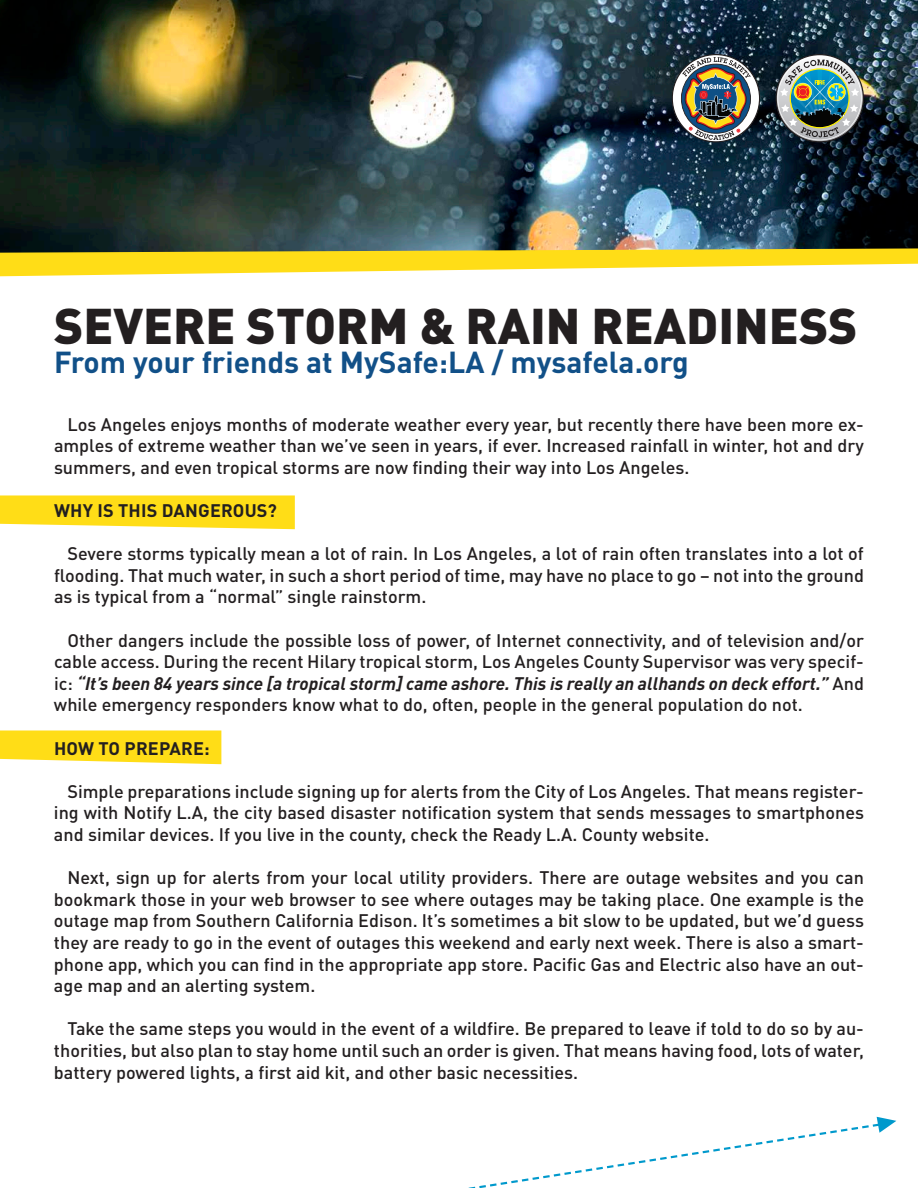
<style>
.page{position:relative;width:918px;height:1188px;background:#fff}
.page>*{position:absolute;margin:0;border:0;box-sizing:border-box;transform-origin:0 0}
.t1{font:900 49.5px "DIN Pro";color:#231f20}
.t2{font:700 30px "DIN Pro";color:#115088}
.t3{font:500 18px/21.6px "DIN Pro";color:#231f20;text-align:justify}
.t4{font:700 18px "DIN Pro";letter-spacing:.01em;color:#231f20}
.s1{font-weight:700;font-style:italic}
</style>
<div class="page">
<svg style="left:0;top:495px;width:295px;height:34px"></svg>
<svg style="left:0;top:730px;width:221px;height:34px"></svg>
<img style="left:0;top:0;width:918px;height:248px">
<svg style="left:0;top:248px;width:918px;height:28px"></svg>
<svg style="left:468px;top:1117px;width:428px;height:71px"></svg>
<img style="left:776px;top:54px;width:88px;height:88px">
<img style="left:672px;top:54px;width:88px;height:88px">
<p class="t1" style="left:54px;top:283px;width:805px">SEVERE STORM &amp; RAIN READINESS</p>
<p class="t2" style="left:54px;top:337px;width:636px">From your friends at MySafe:LA / mysafela.org</p>
<p class="t3" style="left:54px;top:411px;width:811px;text-indent:14px">Los Angeles enjoys months of moderate weather every year, but recently there have been more ex&shy;amples of extreme weather than we’ve seen in years, if ever. Increased rainfall in winter, hot and dry summers, and even tropical storms are now finding their way into Los Angeles.</p>
<p class="t4" style="left:54px;top:495px;width:224px">WHY IS THIS DANGEROUS?</p>
<p class="t3" style="left:54px;top:541px;width:812px;text-indent:14px">Severe storms typically mean a lot of rain. In Los Angeles, a lot of rain often translates into a lot of flooding. That much water, in such a short period of time, may have no place to go – not into the ground as is typical from a “normal” single rainstorm.</p>
<p class="t3" style="left:54px;top:627px;width:812px;text-indent:14px">Other dangers include the possible loss of power, of Internet connectivity, and of television and/or cable access. During the recent Hilary tropical storm, Los Angeles County Supervisor was very specif&shy;ic: <span class="s1">“It’s been 84 years since [a tropical storm] came ashore. This is really an allhands on deck effort.”</span> And while emergency responders know what to do, often, people in the general population do not.</p>
<p class="t4" style="left:54px;top:733px;width:157px">HOW TO PREPARE:</p>
<p class="t3" style="left:54px;top:778px;width:812px;text-indent:14px">Simple preparations include signing up for alerts from the City of Los Angeles. That means register&shy;ing with Notify L.A, the city based disaster notification system that sends messages to smartphones and similar devices. If you live in the county, check the Ready L.A. County website.</p>
<p class="t3" style="left:54px;top:865px;width:812px;text-indent:14px">Next, sign up for alerts from your local utility providers. There are outage websites and you can bookmark those in your web browser to see where outages may be taking place. One example is the outage map from Southern California Edison. It’s sometimes a bit slow to be updated, but we’d guess they are ready to go in the event of outages this weekend and early next week. There is also a smart&shy;phone app, which you can find in the appropriate app store. Pacific Gas and Electric also have an out&shy;age map and an alerting system.</p>
<p class="t3" style="left:54px;top:1016px;width:812px;text-indent:14px">Take the same steps you would in the event of a wildfire. Be prepared to leave if told to do so by au&shy;thorities, but also plan to stay home until such an order is given. That means having food, lots of water, battery powered lights, a first aid kit, and other basic necessities.</p>
</div>
